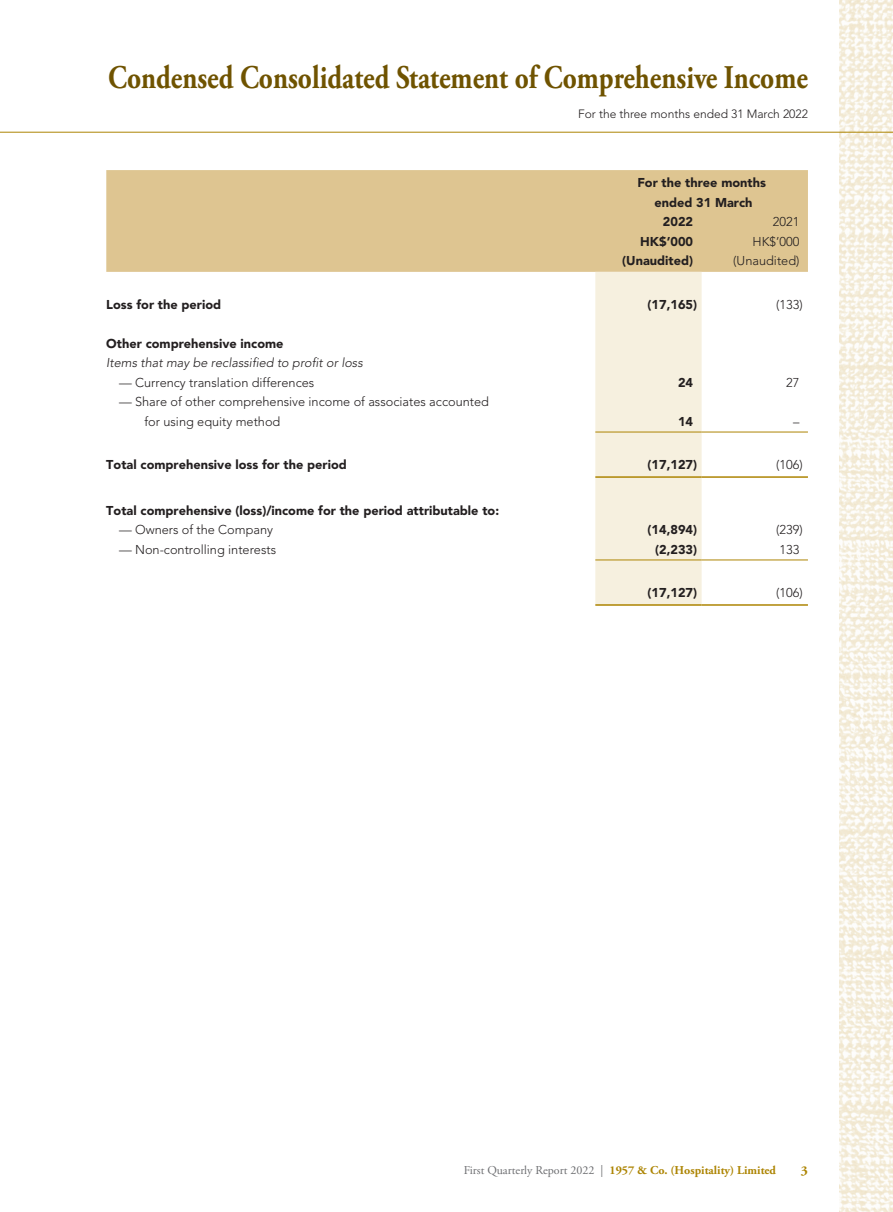
<style>
.page{position:relative;width:893px;height:1212px;background:#fff}
.page>*{position:absolute;margin:0;border:0;box-sizing:border-box;transform-origin:0 0}
.t1{font:700 33px "Adobe Garamond Pro";color:#6f5300;scale:.83 1}
.t2{font:700 13.5px "Adobe Garamond Pro";color:#ad8504}
._50_Table_txt{font:900 12.75px "Avenir LT Std";color:#231f20}
._50_Table_txt-2{font:300 12.75px "Avenir LT Std";color:#231f20}
._50_Table_txt-3{font:italic 300 12.75px "Avenir LT Std";color:#231f20}
.t3{font:700 12px "Adobe Garamond Pro";color:#ad8504}
.t4{font:300 12px "Avenir LT Std";color:#231f20}
.s1{font-weight:400;color:#6c6d70}
</style>
<div class="page">
<img style="left:840px;top:0;width:53px;height:1212px">
<hr style="left:0;top:132px;width:893px;height:1px;background:#ad8504">
<div style="left:106px;top:170px;width:702px;height:102px;background:#dec591"></div>
<div style="left:595px;top:272px;width:107px;height:332px;background:#f6f0df"></div>
<hr style="left:595px;top:432px;width:107px;height:1px;background:#ad8504">
<hr style="left:702px;top:432px;width:106px;height:1px;background:#ad8504">
<hr style="left:595px;top:476px;width:107px;height:2px;background:#ad8504">
<hr style="left:702px;top:476px;width:106px;height:2px;background:#ad8504">
<hr style="left:595px;top:559px;width:107px;height:1px;background:#ad8504">
<hr style="left:702px;top:559px;width:106px;height:1px;background:#ad8504">
<hr style="left:595px;top:604px;width:107px;height:2px;background:#ad8504">
<hr style="left:702px;top:604px;width:106px;height:2px;background:#ad8504">
<p class="t1" style="left:108px;top:58px;width:845px">Condensed Consolidated Statement of Comprehensive Income</p>
<p class="t4" style="left:578px;top:107px;width:231px">For the three months ended 31 March 2022</p>
<p class="_50_Table_txt" style="left:637px;top:175px;width:130px">For the three months</p>
<p class="_50_Table_txt" style="left:654px;top:195px;width:100px">ended 31 March</p>
<p class="_50_Table_txt" style="left:663px;top:214px;width:32px">2022</p>
<p class="_50_Table_txt-2" style="left:773px;top:215px;width:28px">2021</p>
<p class="_50_Table_txt" style="left:640px;top:234px;width:54px">HK$’000</p>
<p class="_50_Table_txt-2" style="left:753px;top:234px;width:48px">HK$’000</p>
<p class="_50_Table_txt" style="left:622px;top:253px;width:72px">(Unaudited)</p>
<p class="_50_Table_txt-2" style="left:733px;top:254px;width:68px">(Unaudited)</p>
<p class="_50_Table_txt" style="left:106px;top:296px;width:116px">Loss for the period</p>
<p class="_50_Table_txt" style="left:648px;top:296px;width:51px">(17,165)</p>
<p class="_50_Table_txt-2" style="left:776px;top:297px;width:28px">(133)</p>
<p class="_50_Table_txt" style="left:106px;top:335px;width:179px">Other comprehensive income</p>
<p class="_50_Table_txt-3" style="left:106px;top:355px;width:258px">Items that may be reclassified to profit or loss</p>
<p class="_50_Table_txt-2" style="left:119px;top:375px;width:197px">— Currency translation differences</p>
<p class="_50_Table_txt" style="left:678px;top:374px;width:17px">24</p>
<p class="_50_Table_txt-2" style="left:786px;top:375px;width:15px">27</p>
<p class="_50_Table_txt-2" style="left:119px;top:394px;width:371px">— Share of other comprehensive income of associates accounted</p>
<p class="_50_Table_txt-2" style="left:145px;top:414px;width:137px">for using equity method</p>
<p class="_50_Table_txt" style="left:678px;top:413px;width:17px">14</p>
<p class="_50_Table_txt-2" style="left:793px;top:414px;width:8px">–</p>
<p class="_50_Table_txt" style="left:106px;top:457px;width:242px">Total comprehensive loss for the period</p>
<p class="_50_Table_txt" style="left:648px;top:457px;width:51px">(17,127)</p>
<p class="_50_Table_txt-2" style="left:776px;top:457px;width:28px">(106)</p>
<p class="_50_Table_txt" style="left:106px;top:502px;width:394px">Total comprehensive (loss)/income for the period attributable to:</p>
<p class="_50_Table_txt-2" style="left:119px;top:522px;width:156px">— Owners of the Company</p>
<p class="_50_Table_txt" style="left:648px;top:522px;width:51px">(14,894)</p>
<p class="_50_Table_txt-2" style="left:776px;top:522px;width:28px">(239)</p>
<p class="_50_Table_txt-2" style="left:119px;top:542px;width:159px">— Non-controlling interests</p>
<p class="_50_Table_txt" style="left:655px;top:541px;width:43px">(2,233)</p>
<p class="_50_Table_txt-2" style="left:779px;top:542px;width:21px">133</p>
<p class="_50_Table_txt" style="left:648px;top:585px;width:51px">(17,127)</p>
<p class="_50_Table_txt-2" style="left:776px;top:585px;width:28px">(106)</p>
<p class="t3" style="left:464px;top:1163px;width:314px"><span class="s1">First Quarterly Report 2022 |</span> 1957 &amp; Co. (Hospitality) Limited</p>
<p class="t2" style="left:801px;top:1163px;width:9px">3</p>
</div>
